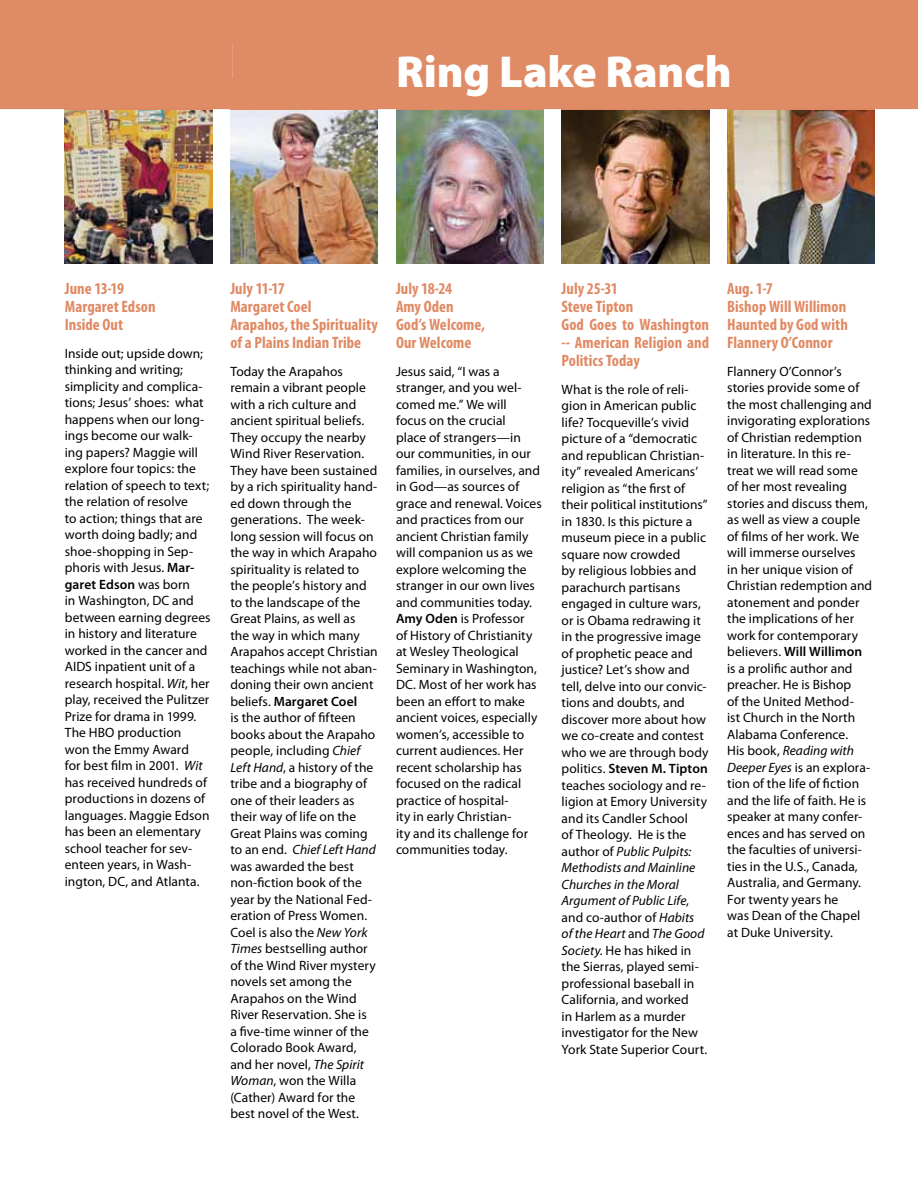
<style>
.page{position:relative;width:918px;height:1188px;background:#fff}
.page>*{position:absolute;margin:0;border:0;box-sizing:border-box;transform-origin:0 0}
.t1{font:900 45px "Myriad Pro";letter-spacing:-.005em;color:#fff}
.t2{font:700 condensed 16.5px/18px "Myriad Pro";letter-spacing:.005em;color:#e08a64}
.t3{font:13.5px/16.5px "Myriad Pro";letter-spacing:.005em;color:#000}
.s1{font-weight:600}
.s2{font-style:italic}
</style>
<div class="page">
<img style="left:230px;top:109px;width:148px;height:155px">
<img style="left:396px;top:109px;width:148px;height:155px">
<img style="left:65px;top:109px;width:147px;height:155px">
<img style="left:562px;top:109px;width:147px;height:155px">
<img style="left:727px;top:109px;width:148px;height:155px">
<div style="left:0;top:0;width:918px;height:109px;background:#df8b65"></div>
<div style="left:233px;top:45px;width:258px;height:33px;background:#df8b65"></div>
<h1 class="t1" style="left:396px;top:42px;width:337px">Ring Lake Ranch</h1>
<p class="t2" style="left:65px;top:280px;width:92px">June 13-19<br>Margaret Edson<br>Inside Out</p>
<p class="t3" style="left:65px;top:345px;width:147px">Inside out; upside down; thinking and writing; simplicity and complica&shy;tions; Jesus’ shoes: what happens when our long&shy;ings become our walk&shy;ing papers? Maggie will explore four topics: the relation of speech to text; the relation of resolve<br>to action; things that are worth doing badly; and shoe-shopping in Sep&shy;phoris with Jesus. <span class="s1">Mar&shy;garet Edson</span> was born<br>in Washington, DC and between earning degrees in history and literature worked in the cancer and<br>AIDS inpatient unit of a research hospital. <span class="s2">Wit</span>, her play, received the Pulitzer<br>Prize for drama in 1999.<br>The HBO production<br>won the Emmy Award<br>for best film in 2001. <span class="s2">Wit </span>has received hundreds of productions in dozens of languages. Maggie Edson has been an elementary school teacher for sev&shy;enteen years, in Wash&shy;ington, DC, and Atlanta.</p>
<p class="t2" style="left:230px;top:280px;width:149px">July 11-17<br>Margaret Coel<br>Arapahos, the Spirituality of a Plains Indian Tribe</p>
<p class="t3" style="left:230px;top:363px;width:149px">Today the Arapahos remain a vibrant people with a rich culture and ancient spiritual beliefs.<br>They occupy the nearby<br>Wind River Reservation.<br>They have been sustained by a rich spirituality hand&shy;ed down through the generations. The week&shy;long session will focus on the way in which Arapaho spirituality is related to the people’s history and to the landscape of the<br>Great Plains, as well as<br>the way in which many<br>Arapahos accept Christian teachings while not aban&shy;doning their own ancient beliefs. <span class="s1">Margaret Coel<br></span>is the author of fifteen books about the Arapaho people, including <span class="s2">Chief<br>Left Hand</span>, a history of the tribe and a biography of one of their leaders as their way of life on the<br>Great Plains was coming to an end. <span class="s2">Chief Left Hand </span>was awarded the best non-fiction book of the year by the National Fed&shy;eration of Press Women.<br>Coel is also the <span class="s2">New York<br>Times</span> bestselling author of the Wind River mystery novels set among the<br>Arapahos on the Wind<br>River Reservation. She is<br>a five-time winner of the<br>Colorado Book Award, and her novel, <span class="s2">The Spirit<br>Woman</span>, won the Willa (Cather) Award for the best novel of the West.</p>
<p class="t2" style="left:396px;top:280px;width:91px">July 18-24<br>Amy Oden<br>God’s Welcome,<br>Our Welcome</p>
<p class="t3" style="left:396px;top:363px;width:147px">Jesus said, “I was a stranger, and you wel&shy;comed me.” We will<br>focus on the crucial<br>place of strangers—in our communities, in our families, in ourselves, and in God—as sources of grace and renewal. Voices and practices from our ancient Christian family will companion us as we explore welcoming the stranger in our own lives and communities today.<br><span class="s1">Amy Oden</span> is Professor<br>of History of Christianity at Wesley Theological<br>Seminary in Washington,<br>DC. Most of her work has been an effort to make ancient voices, especially women’s, accessible to current audiences. Her recent scholarship has focused on the radical practice of hospital-<br>ity in early Christian-<br>ity and its challenge for communities today.</p>
<p class="t2" style="left:562px;top:280px;width:149px">July 25-31<br>Steve Tipton<br>God Goes to Washington -- American Religion and<br>Politics Today</p>
<p class="t3" style="left:562px;top:381px;width:148px">What is the role of reli&shy;gion in American public life? Tocqueville’s vivid picture of a “democratic and republican Christian&shy;ity” revealed Americans’ religion as “the first of their political institutions” in 1830. Is this picture a museum piece in a public square now crowded<br>by religious lobbies and parachurch partisans engaged in culture wars, or is Obama redrawing it in the progressive image of prophetic peace and justice? Let’s show and tell, delve into our convic&shy;tions and doubts, and discover more about how we co-create and contest who we are through body politics. <span class="s1">Steven M. Tipton </span>teaches sociology and re&shy;ligion at Emory University and its Candler School<br>of Theology. He is the author of <span class="s2">Public Pulpits:<br>Methodists and Mainline<br>Churches in the Moral<br>Argument of Public Life</span>, and co-author of <span class="s2">Habits of the Heart</span> and <span class="s2">The Good<br>Society</span>. He has hiked in the Sierras, played semi&shy;professional baseball in<br>California, and worked<br>in Harlem as a murder investigator for the New<br>York State Superior Court.</p>
<p class="t2" style="left:727px;top:280px;width:122px">Aug. 1-7<br>Bishop Will Willimon<br>Haunted by God with<br>Flannery O’Connor</p>
<p class="t3" style="left:727px;top:363px;width:147px">Flannery O’Connor’s stories provide some of the most challenging and invigorating explorations of Christian redemption in literature. In this re&shy;treat we will read some of her most revealing stories and discuss them, as well as view a couple of films of her work. We will immerse ourselves<br>in her unique vision of<br>Christian redemption and atonement and ponder the implications of her work for contemporary believers. <span class="s1">Will Willimon </span>is a prolific author and preacher. He is Bishop<br>of the United Method-<br>ist Church in the North<br>Alabama Conference.<br>His book, <span class="s2">Reading with<br>Deeper Eyes</span> is an explora&shy;tion of the life of fiction and the life of faith. He is speaker at many confer&shy;ences and has served on the faculties of universi&shy;ties in the U.S., Canada,<br>Australia, and Germany.<br>For twenty years he<br>was Dean of the Chapel at Duke University.</p>
</div>
